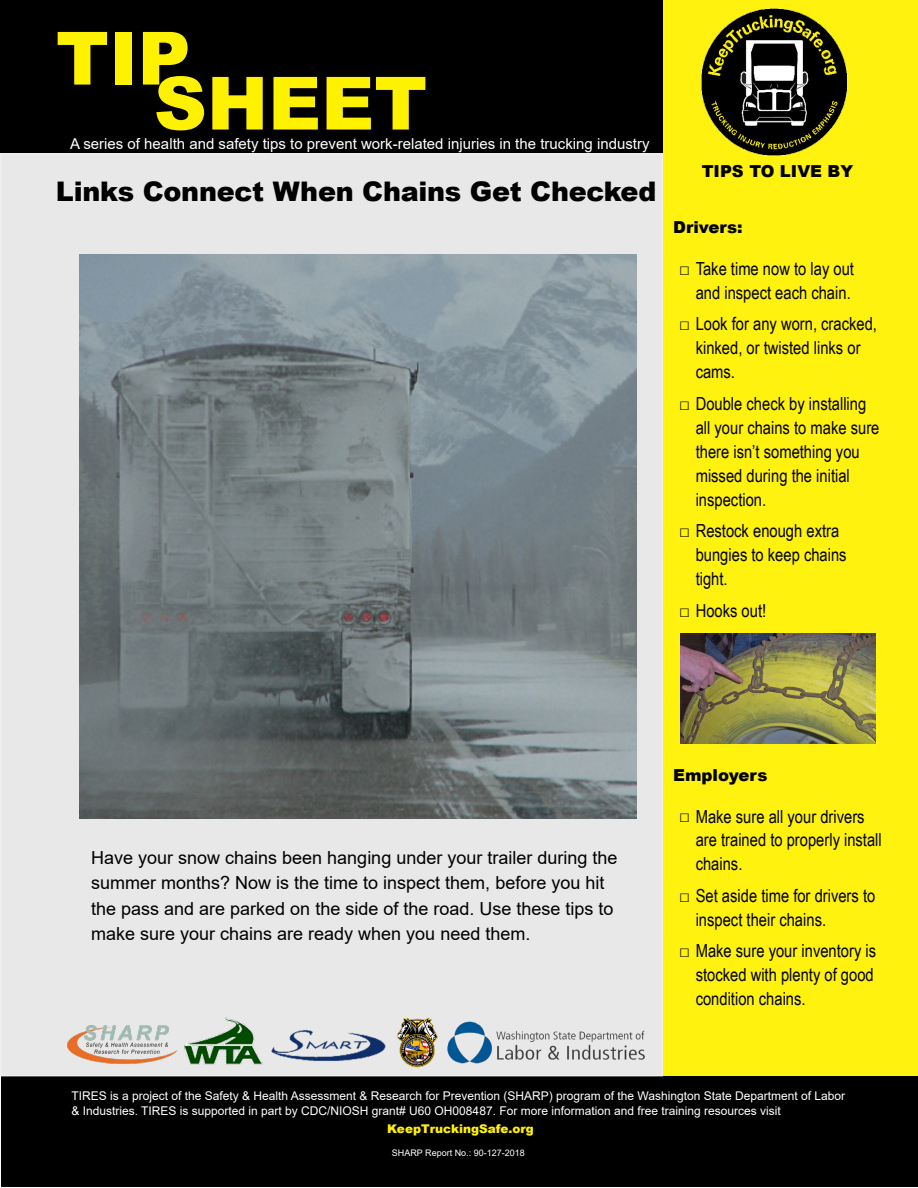
<style>
.page{position:relative;width:918px;height:1188px;background:#fff}
.page>*{position:absolute;margin:0;border:0;box-sizing:border-box;transform-origin:0 0}
.t1{font:900 73.5px "Arial";color:#fff200}
.t2{font:900 27px "Arial";letter-spacing:-.01em;color:#000}
.t3{font:18px/24px "Arial Narrow";color:#000}
.t4{font:18px/25.5px "Arial";color:#000}
.t5{font:900 16.5px "Arial";color:#000}
.t6{font:15px "Arial";color:#fff}
.t7{font:12px/14.4px "Arial";color:#fff}
.t8{font:900 12px "Arial";color:#fff200}
.t9{font:9px "Arial";color:#fff}
.s1{font-family:"Arial"}
</style>
<div class="page">
<div style="left:1px;top:1px;width:661px;height:151px;background:#000"></div>
<div style="left:1px;top:154px;width:661px;height:922px;background:#e8e8e8"></div>
<div style="left:663px;top:0;width:255px;height:1076px;background:#fff20f"></div>
<div style="left:2px;top:1076px;width:916px;height:111px;background:#000"></div>
<div style="left:0;top:0;width:663px;height:153px;border:2px solid #000"></div>
<img style="left:79px;top:254px;width:558px;height:565px">
<img style="left:67px;top:1017px;width:578px;height:51px">
<img style="left:701px;top:8px;width:147px;height:148px">
<img style="left:680px;top:633px;width:196px;height:110px">
<h1 class="t1" style="left:56px;top:5px;width:136px">TIP</h1>
<h1 class="t1" style="left:154px;top:50px;width:275px">SHEET</h1>
<p class="t6" style="left:70px;top:134px;width:581px">A series of health and safety tips to prevent work-related injuries in the trucking industry</p>
<h2 class="t2" style="left:56px;top:172px;width:602px">Links Connect When Chains Get Checked</h2>
<p class="t5" style="left:702px;top:159px;width:153px">TIPS TO LIVE BY</p>
<p class="t5" style="left:673px;top:215px;width:71px">Drivers:</p>
<p class="t3" style="left:679px;top:256px;width:176px"><span class="s1">□</span> Take time now to lay out</p>
<p class="t3" style="left:679px;top:311px;width:199px"><span class="s1">□</span> Look for any worn, cracked,</p>
<p class="t3" style="left:696px;top:280px;width:157px">and inspect each chain.</p>
<p class="t3" style="left:696px;top:335px;width:166px">kinked, or twisted links or cams.</p>
<p class="t3" style="left:679px;top:391px;width:189px"><span class="s1">□</span> Double check by installing</p>
<p class="t3" style="left:696px;top:415px;width:185px">all your chains to make sure there isn’t something you missed during the initial inspection.</p>
<p class="t3" style="left:696px;top:542px;width:152px">bungies to keep chains tight.</p>
<p class="t3" style="left:679px;top:518px;width:162px"><span class="s1">□</span> Restock enough extra</p>
<p class="t3" style="left:679px;top:598px;width:89px"><span class="s1">□</span> Hooks out!</p>
<p class="t4" style="left:91px;top:844px;width:528px">Have your snow chains been hanging under your trailer during the summer months? Now is the time to inspect them, before you hit the pass and are parked on the side of the road. Use these tips to make sure your chains are ready when you need them.</p>
<p class="t5" style="left:673px;top:763px;width:96px">Employers</p>
<p class="t3" style="left:679px;top:803px;width:187px"><span class="s1">□</span> Make sure all your drivers</p>
<p class="t3" style="left:696px;top:827px;width:188px">are trained to properly install chains.</p>
<p class="t3" style="left:679px;top:883px;width:198px"><span class="s1">□</span> Set aside time for drivers to</p>
<p class="t3" style="left:696px;top:907px;width:132px">inspect their chains.</p>
<p class="t3" style="left:696px;top:962px;width:180px">stocked with plenty of good condition chains.</p>
<p class="t3" style="left:679px;top:938px;width:198px"><span class="s1">□</span> Make sure your inventory is</p>
<p class="t7" style="left:71px;top:1089px;width:775px">TIRES is a project of the Safety &amp; Health Assessment &amp; Research for Prevention (SHARP) program of the Washington State Department of Labor &amp; Industries. TIRES is supported in part by CDC/NIOSH grant# U60 OH008487. For more information and free training resources visit</p>
<p class="t8" style="left:387px;top:1120px;width:148px">KeepTruckingSafe.org</p>
<p class="t9" style="left:392px;top:1147px;width:134px">SHARP Report No.: 90-127-2018</p>
</div>
